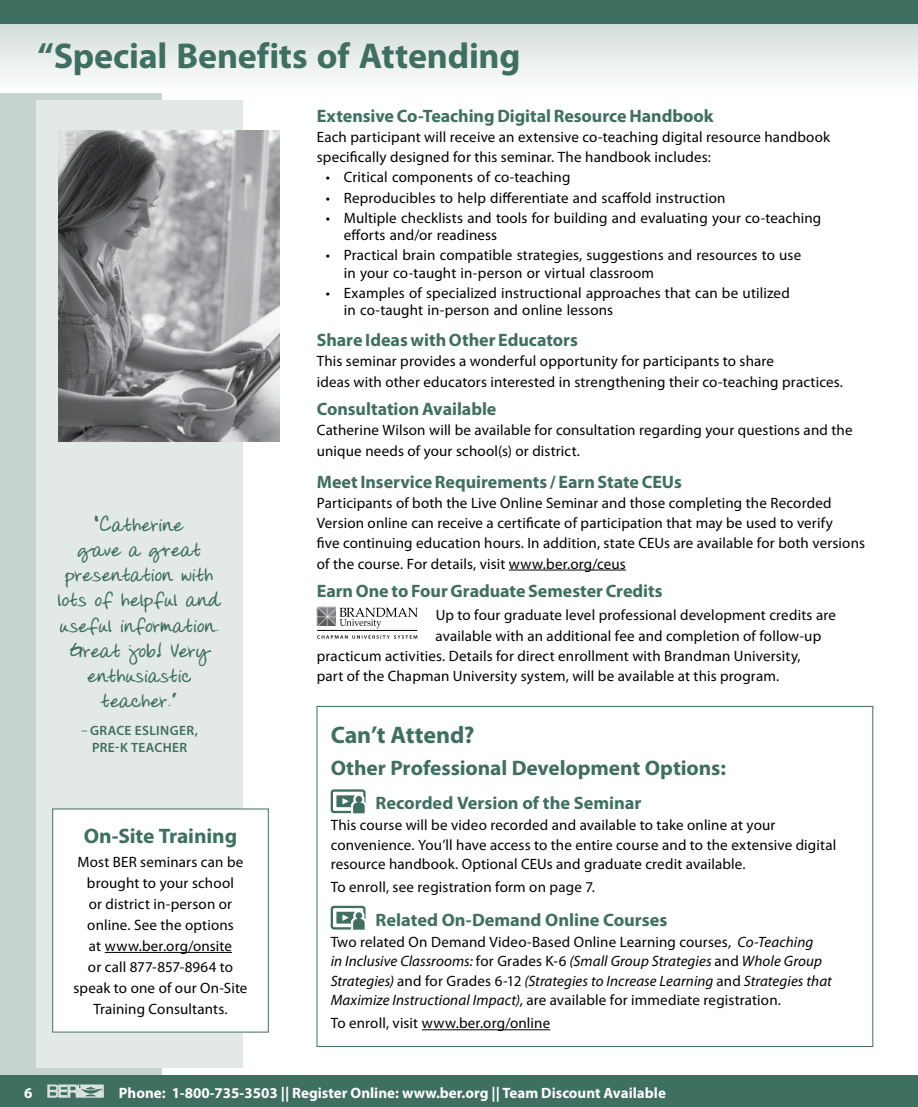
<style>
.page{position:relative;width:918px;height:1107px;background:#fff}
.page>*{position:absolute;margin:0;border:0;box-sizing:border-box;transform-origin:0 0}
.t1{font:700 36px "Myriad Pro";letter-spacing:-.005em;color:#3f6f60}
.t2{font:700 24px "Myriad Pro";letter-spacing:-.005em;color:#3f6f60}
.t3{font:700 21px/25.2px "Donnys Hand";letter-spacing:.005em;color:#3f6f60;text-align:center}
.t4{font:700 21px "Myriad Pro";letter-spacing:-.005em;color:#3f6f60}
.t5{font:700 18px "Myriad Pro";letter-spacing:-.005em;color:#3f6f60}
.t6{font:15px/21px "Myriad Pro";letter-spacing:.01em;color:#000}
.t7{font:italic 15px/19.5px "Myriad Pro";letter-spacing:.005em;color:#000}
.t8{font:700 15px "Myriad Pro";color:#fff}
.t9{font:600 13.5px/16.2px "Myriad Pro";letter-spacing:.03em;color:#3f6f60;text-align:center}
.s1{font-size:12px;color:#5a8376}
.s2{font-style:normal}
</style>
<div class="page">
<div style="left:0;top:0;width:162px;height:1107px;background:#c5d4cf"></div>
<div style="left:0;top:1076px;width:918px;height:31px;background:#3f6f60"></div>
<svg style="left:47px;top:1084px;width:57px;height:14px"></svg>
<svg style="left:0;top:24px;width:918px;height:68px"></svg>
<div style="left:0;top:0;width:918px;height:24px;background:#3f6f60"></div>
<div style="left:36px;top:101px;width:207px;height:967px;background:#e2e9e7"></div>
<div style="left:53px;top:809px;width:215px;height:223px;background:#fff"></div>
<hr style="left:105px;top:952px;width:127px;height:1px;background:#000">
<hr style="left:422px;top:1029px;width:128px;height:1px;background:#000">
<div style="left:331px;top:789px;width:35px;height:24px;border:2px solid #3f6f60;border-radius:2px"></div>
<div style="left:336px;top:795px;width:19px;height:12px;background:#3f6f60"></div>
<div style="left:355px;top:795px;width:8px;height:8px;background:#3f6f60;border-radius:50%"></div>
<div style="left:354px;top:794px;width:10px;height:10px;border:2px solid #fff;border-radius:50%"></div>
<svg style="left:342px;top:798px;width:24px;height:16px"></svg>
<div style="left:331px;top:906px;width:35px;height:24px;border:2px solid #3f6f60;border-radius:2px"></div>
<div style="left:336px;top:912px;width:19px;height:12px;background:#3f6f60"></div>
<div style="left:354px;top:910px;width:10px;height:12px;border:1px solid #fff;border-radius:50%"></div>
<div style="left:355px;top:911px;width:8px;height:9px;background:#3f6f60;border-radius:50%"></div>
<div style="left:354px;top:911px;width:10px;height:10px;border:2px solid #fff;border-radius:50%"></div>
<svg style="left:342px;top:915px;width:24px;height:15px"></svg>
<hr style="left:509px;top:570px;width:117px;height:1px;background:#000">
<svg style="left:339px;top:608px;width:79px;height:20px"></svg>
<svg style="left:317px;top:635px;width:100px;height:4px"></svg>
<img style="left:317px;top:606px;width:19px;height:20px">
<hr style="left:317px;top:630px;width:100px;height:1px;background:#000">
<img style="left:58px;top:131px;width:222px;height:310px">
<h1 class="t1" style="left:38px;top:32px;width:484px">“Special Benefits of Attending</h1>
<p class="t5" style="left:317px;top:104px;width:398px">Extensive Co-Teaching Digital Resource Handbook</p>
<p class="t6" style="left:317px;top:127px;width:515px;line-height:20.2px">Each participant will receive an extensive co-teaching digital resource handbook specifically designed for this seminar. The handbook includes:</p>
<p class="t6" style="left:326px;top:167px;width:246px">• Critical components of co-teaching</p>
<p class="t6" style="left:326px;top:187px;width:401px">• Reproducibles to help differentiate and scaffold instruction</p>
<p class="t6" style="left:344px;top:209px;width:479px;line-height:17.2px;text-indent:-18px">• Multiple checklists and tools for building and evaluating your co-teaching efforts and/or readiness</p>
<p class="t6" style="left:344px;top:247px;width:459px;line-height:17.2px;text-indent:-18px">• Practical brain compatible strategies, suggestions and resources to use in your co-taught in-person or virtual classroom</p>
<p class="t6" style="left:344px;top:284px;width:448px;line-height:17.2px;text-indent:-18px">• Examples of specialized instructional approaches that can be utilized in co-taught in-person and online lessons</p>
<h3 class="t3" style="left:58px;top:513px;width:165px">“Catherine<br>gave a great presentation with lots of helpful and useful information.<br>Great job! Very enthusiastic teacher.”</h3>
<p class="t9" style="left:81px;top:722px;width:118px"><span class="s1">–</span> GRACE ESLINGER,<br>PRE-K TEACHER</p>
<h3 class="t4" style="left:84px;top:822px;width:155px">On‑Site Training</h3>
<p class="t6" style="left:74px;top:851px;width:175px;text-align:center">Most BER seminars can be brought to your school<br>or district in-person or online. See the options<br>at www.ber.org/onsite<br>or call 877‑857‑8964 to speak to one of our On‑Site<br>Training Consultants.</p>
<p class="t5" style="left:317px;top:328px;width:263px">Share Ideas with Other Educators</p>
<p class="t6" style="left:317px;top:351px;width:528px;line-height:20.2px">This seminar provides a wonderful opportunity for participants to share<br>ideas with other educators interested in strengthening their co-teaching practices.</p>
<p class="t5" style="left:317px;top:397px;width:181px">Consultation Available</p>
<p class="t6" style="left:317px;top:420px;width:537px;line-height:20.2px">Catherine Wilson will be available for consultation regarding your questions and the unique needs of your school(s) or district.</p>
<p class="t5" style="left:317px;top:470px;width:367px">Meet Inservice Requirements / Earn State CEUs</p>
<p class="t6" style="left:317px;top:492px;width:550px;line-height:20.2px">Participants of both the Live Online Seminar and those completing the Recorded Version online can receive a certificate of participation that may be used to verify<br>five continuing education hours. In addition, state CEUs are available for both versions of the course. For details, visit www.ber.org/ceus</p>
<p class="t5" style="left:317px;top:579px;width:347px">Earn One to Four Graduate Semester Credits</p>
<p class="t6" style="left:436px;top:605px;width:402px">Up to four graduate level professional development credits are</p>
<p class="t6" style="left:436px;top:625px;width:387px">available with an additional fee and completion of follow‑up</p>
<p class="t6" style="left:317px;top:645px;width:485px">practicum activities. Details for direct enrollment with Brandman University,</p>
<p class="t6" style="left:317px;top:665px;width:464px">part of the Chapman University system, will be available at this program.</p>
<h2 class="t2" style="left:331px;top:719px;width:145px">Can’t Attend?</h2>
<h3 class="t4" style="left:331px;top:755px;width:397px">Other Professional Development Options:</h3>
<p class="t5" style="left:376px;top:791px;width:267px">Recorded Version of the Seminar</p>
<p class="t6" style="left:331px;top:815px;width:507px;line-height:19.5px">This course will be video recorded and available to take online at your convenience. You’ll have access to the entire course and to the extensive digital resource handbook. Optional CEUs and graduate credit available.</p>
<p class="t6" style="left:331px;top:876px;width:266px">To enroll, see registration form on page 7.</p>
<p class="t5" style="left:376px;top:908px;width:293px">Related On-Demand Online Courses</p>
<p class="t7" style="left:331px;top:932px;width:503px"><span class="s2">Two related On Demand Video-Based Online Learning courses,</span> Co-Teaching<br>in Inclusive Classrooms: <span class="s2">for Grades K-6</span> (Small Group Strategies <span class="s2">and</span> Whole Group Strategies) <span class="s2">and for Grades 6-12</span> (Strategies to Increase Learning <span class="s2">and</span> Strategies that Maximize Instructional Impact)<span class="s2">, are available for immediate registration.</span></p>
<p class="t6" style="left:331px;top:1013px;width:221px">To enroll, visit www.ber.org/online</p>
<p class="t8" style="left:24px;top:1083px;width:10px">6</p>
<p class="t8" style="left:119px;top:1083px;width:549px">Phone: 1-800-735-3503 || Register Online: www.ber.org || Team Discount Available</p>
</div>
